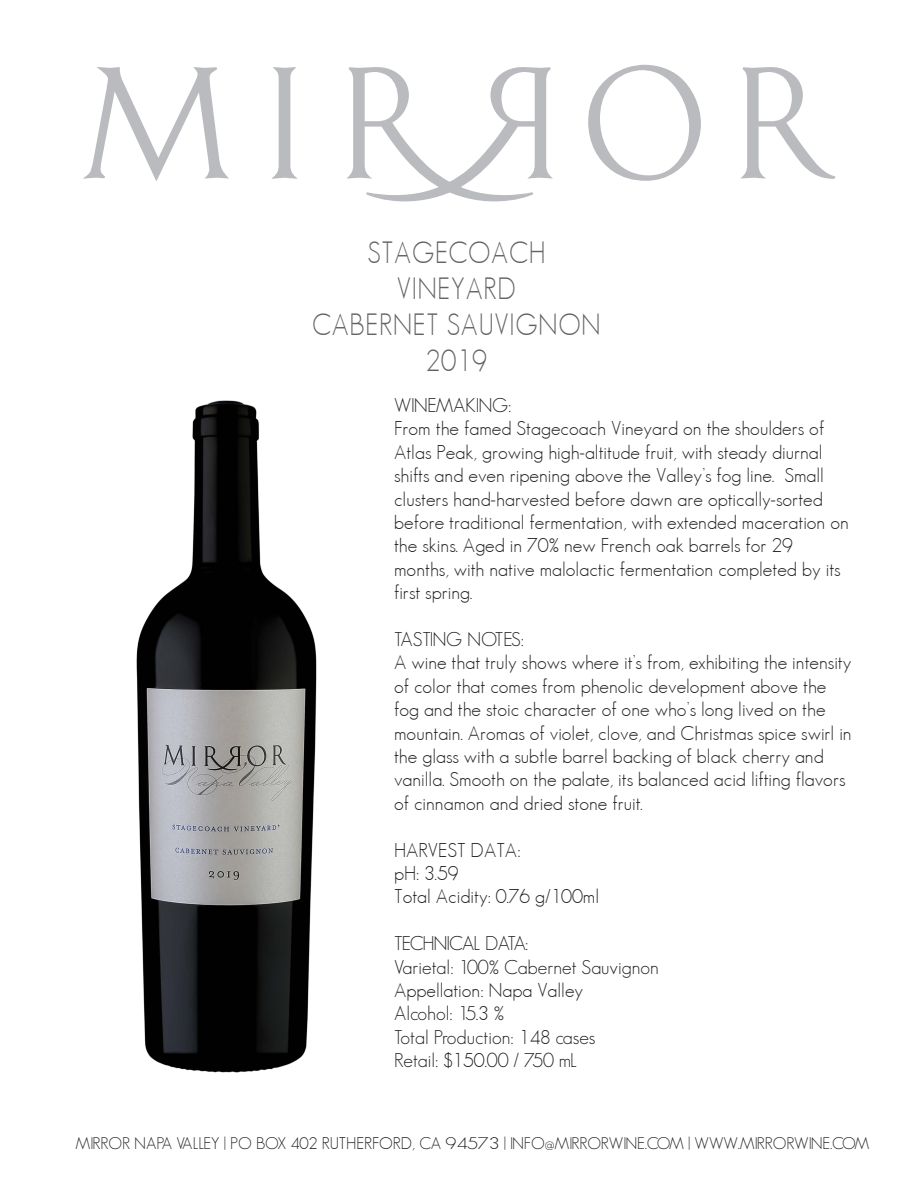
<style>
.page{position:relative;width:918px;height:1188px;background:#fff}
.page>*{position:absolute;margin:0;border:0;box-sizing:border-box;transform-origin:0 0}
.t1{font:300 30px/36px "Geosans";letter-spacing:.03em;color:#636366;text-align:center;scale:.9 1}
.t2{font:300 19.5px/23.4px "Geosans";color:#231f20}
.t3{font:300 16.5px "Geosans";color:#231f20}
</style>
<div class="page">
<svg style="left:83px;top:67px;width:146px;height:114px"></svg>
<svg style="left:271px;top:67px;width:27px;height:112px"></svg>
<svg style="left:347px;top:67px;width:206px;height:134px"></svg>
<svg style="left:588px;top:65px;width:113px;height:116px"></svg>
<svg style="left:740px;top:67px;width:95px;height:112px"></svg>
<img style="left:136px;top:401px;width:180px;height:671px">
<p class="t1" style="left:312px;top:234px;width:322px">STAGECOACH<br>VINEYARD<br>CABERNET SAUVIGNON<br>2019</p>
<p class="t2" style="left:394px;top:393px;width:456px">WINEMAKING:<br>From the famed Stagecoach Vineyard on the shoulders of Atlas Peak, growing high-altitude fruit, with steady diurnal shifts and even ripening above the Valley’s fog line. Small clusters hand-harvested before dawn are optically-sorted before traditional fermentation, with extended maceration on the skins. Aged in 70% new French oak barrels for 29 months, with native malolactic fermentation completed by its first spring.</p>
<p class="t2" style="left:394px;top:627px;width:459px">TASTING NOTES:<br>A wine that truly shows where it’s from, exhibiting the intensity of color that comes from phenolic development above the fog and the stoic character of one who’s long lived on the mountain. Aromas of violet, clove, and Christmas spice swirl in the glass with a subtle barrel backing of black cherry and vanilla. Smooth on the palate, its balanced acid lifting flavors of cinnamon and dried stone fruit.</p>
<p class="t2" style="left:394px;top:838px;width:207px">HARVEST DATA:<br>pH: 3.59<br>Total Acidity: 0.76 g/100ml</p>
<p class="t2" style="left:394px;top:932px;width:266px">TECHNICAL DATA:<br>Varietal: 100% Cabernet Sauvignon<br>Appellation: Napa Valley<br>Alcohol: 15.3 %<br>Total Production: 148 cases<br>Retail: $150.00 / 750 mL</p>
<p class="t3" style="left:76px;top:1134px;width:795px">MIRROR NAPA VALLEY | PO BOX 402 RUTHERFORD, CA 94573 | INFO@MIRRORWINE.COM | WWW.MIRRORWINE.COM</p>
</div>
